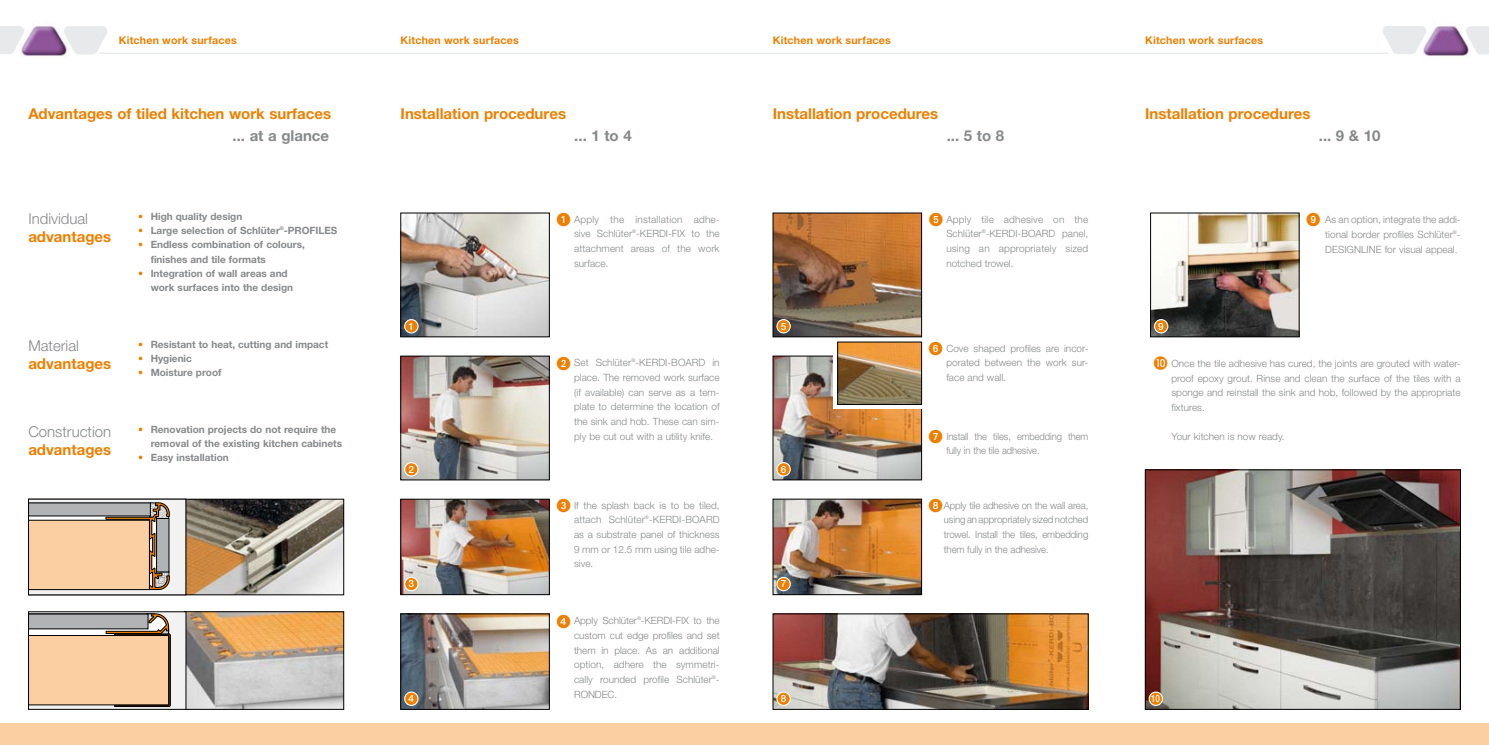
<style>
.page{position:relative;width:1489px;height:745px;background:#fff}
.page>*{position:absolute;margin:0;border:0;box-sizing:border-box;transform-origin:0 0}
.t1{font:700 15px "Helvetica Neue LT Pro";color:#ee7f00}
.t2{font:700 15px "Helvetica Neue LT Pro";color:#87888a}
.t3{font:300 15px "Helvetica Neue LT Pro";color:#87888a}
.t4{font:700 10.62px "Helvetica Neue LT Pro";letter-spacing:.02em;color:#ee7f00}
.t5{font:300 10px/14.6px "Helvetica Neue LT Pro";color:#87888a;text-align:justify}
.t6{font:700 10px/14.1px "Helvetica Neue LT Pro";color:#87888a}
.t7{font:300 10px/14.6px "Helvetica Neue LT Pro";color:#87888a;text-align:justify;scale:.96 1}
.t8{font:300 10px/14.6px "Helvetica Neue LT Pro";color:#87888a;scale:.94 1}
.t9{font:500 10px "Helvetica Neue LT Pro";color:#fff}
.t10{font:500 10px "Helvetica Neue LT Pro";color:#fff;scale:.8 1}
.s1{color:#ee7f00}
.s2{font-family:"European Pi One";font-weight:400;font-size:13.75px;color:#ee7f00}
</style>
<div class="page">
<img style="left:774px;top:357px;width:145px;height:121px">
<svg style="left:833px;top:342px;width:89px;height:66px"></svg>
<div style="left:0;top:723px;width:1488px;height:21px;background:#fbcfa1"></div>
<div style="left:928px;top:212px;width:15px;height:15px;border:1px solid #fff;border-radius:50%"></div>
<img style="left:186px;top:613px;width:156px;height:94px">
<div style="left:184px;top:611px;width:160px;height:98px;border:1px solid #000"></div>
<hr style="left:100px;top:53px;width:1288px;height:1px;background:#e8e9ea">
<img style="left:1424px;top:24px;width:43px;height:32px">
<svg style="left:1383px;top:26px;width:43px;height:28px"></svg>
<svg style="left:1465px;top:26px;width:23px;height:28px"></svg>
<img style="left:22px;top:24px;width:43px;height:32px">
<svg style="left:0;top:26px;width:24px;height:28px"></svg>
<svg style="left:63px;top:26px;width:44px;height:28px"></svg>
<img style="left:1146px;top:471px;width:312px;height:236px">
<div style="left:1144px;top:469px;width:316px;height:240px;border:1px solid #000"></div>
<div style="left:556px;top:212px;width:15px;height:15px;border:1px solid #fff;border-radius:50%"></div>
<div style="left:556px;top:356px;width:15px;height:14px;border:1px solid #fff;border-radius:50%"></div>
<div style="left:556px;top:498px;width:15px;height:14px;border:1px solid #fff;border-radius:50%"></div>
<div style="left:556px;top:613px;width:15px;height:15px;border:1px solid #fff;border-radius:50%"></div>
<svg style="left:30px;top:613px;width:154px;height:94px;background:#dec0a1"></svg>
<img style="left:402px;top:215px;width:145px;height:120px">
<div style="left:400px;top:213px;width:149px;height:124px;border:1px solid #000"></div>
<div style="left:404px;top:319px;width:14px;height:14px;background:#ee7f00;border-radius:50%"></div>
<div style="left:404px;top:319px;width:14px;height:14px;border:1px solid #fff;border-radius:50%"></div>
<img style="left:402px;top:358px;width:145px;height:120px">
<div style="left:400px;top:356px;width:149px;height:124px;border:1px solid #000"></div>
<div style="left:404px;top:462px;width:14px;height:13px;background:#ee7f00;border-radius:50%"></div>
<div style="left:404px;top:462px;width:14px;height:14px;border:1px solid #fff;border-radius:50%"></div>
<img style="left:402px;top:500px;width:145px;height:92px">
<div style="left:400px;top:498px;width:149px;height:96px;border:1px solid #000"></div>
<div style="left:404px;top:577px;width:14px;height:13px;background:#ee7f00;border-radius:50%"></div>
<div style="left:404px;top:576px;width:14px;height:15px;border:1px solid #fff;border-radius:50%"></div>
<img style="left:402px;top:615px;width:145px;height:92px">
<div style="left:400px;top:613px;width:149px;height:96px;border:1px solid #000"></div>
<div style="left:404px;top:691px;width:14px;height:14px;background:#ee7f00;border-radius:50%"></div>
<div style="left:404px;top:691px;width:14px;height:14px;border:1px solid #fff;border-radius:50%"></div>
<img style="left:774px;top:215px;width:145px;height:120px">
<div style="left:772px;top:213px;width:149px;height:124px;border:1px solid #000"></div>
<div style="left:777px;top:319px;width:13px;height:14px;background:#ee7f00;border-radius:50%"></div>
<div style="left:776px;top:319px;width:14px;height:14px;border:1px solid #fff;border-radius:50%"></div>
<img style="left:1152px;top:215px;width:145px;height:120px">
<div style="left:1150px;top:213px;width:149px;height:124px;border:1px solid #000"></div>
<svg style="left:1154px;top:319px;width:13px;height:14px"></svg>
<div style="left:1153px;top:319px;width:15px;height:14px;border:1px solid #fff;border-radius:50%"></div>
<img style="left:774px;top:500px;width:145px;height:92px">
<svg style="left:777px;top:577px;width:13px;height:13px"></svg>
<div style="left:776px;top:576px;width:14px;height:15px;border:1px solid #fff;border-radius:50%"></div>
<img style="left:774px;top:615px;width:312px;height:92px">
<div style="left:772px;top:613px;width:316px;height:96px;border:1px solid #000"></div>
<svg style="left:777px;top:691px;width:13px;height:14px"></svg>
<div style="left:776px;top:691px;width:14px;height:14px;border:1px solid #fff;border-radius:50%"></div>
<svg style="left:1149px;top:691px;width:13px;height:14px"></svg>
<div style="left:1148px;top:691px;width:14px;height:14px;border:1px solid #fff;border-radius:50%"></div>
<div style="left:777px;top:462px;width:13px;height:13px;background:#ee7f00;border-radius:50%"></div>
<div style="left:776px;top:462px;width:14px;height:14px;border:1px solid #fff;border-radius:50%"></div>
<img style="left:839px;top:343px;width:80px;height:59px">
<img style="left:186px;top:500px;width:156px;height:92px">
<div style="left:28px;top:498px;width:316px;height:96px;border:1px solid #000"></div>
<svg style="left:30px;top:500px;width:154px;height:92px;background:#dabfa3"></svg>
<p class="t4" style="left:119px;top:34px;width:120px">Kitchen work surfaces</p>
<p class="t4" style="left:400px;top:34px;width:120px">Kitchen work surfaces</p>
<p class="t4" style="left:772px;top:34px;width:120px">Kitchen work surfaces</p>
<p class="t4" style="left:1144px;top:34px;width:120px">Kitchen work surfaces</p>
<h1 class="t1" style="left:28px;top:104px;width:304px">Advantages of tiled kitchen work surfaces</h1>
<h1 class="t2" style="left:232px;top:127px;width:98px">... at a glance</h1>
<h1 class="t1" style="left:400px;top:104px;width:167px">Installation procedures</h1>
<h1 class="t2" style="left:574px;top:127px;width:59px">... 1 to 4</h1>
<h1 class="t1" style="left:772px;top:104px;width:167px">Installation procedures</h1>
<h1 class="t2" style="left:946px;top:127px;width:59px">... 5 to 8</h1>
<h1 class="t1" style="left:1144px;top:104px;width:167px">Installation procedures</h1>
<h1 class="t2" style="left:1318px;top:127px;width:63px">... 9 &amp; 10</h1>
<h1 class="t3" style="left:28px;top:209px;width:61px">Individual</h1>
<h1 class="t1" style="left:28px;top:227px;width:84px">advantages</h1>
<p class="t6" style="left:138px;top:209px;width:106px"><span class="s1">•</span> High quality design</p>
<p class="t6" style="left:138px;top:223px;width:201px"><span class="s1">•</span> Large selection of Schlüter<sup>®</sup>-PROFILES</p>
<p class="t6" style="left:151px;top:237px;width:156px;text-indent:-12px"><span class="s1">•</span> Endless combination of colours, finishes and tile formats</p>
<p class="t6" style="left:151px;top:266px;width:144px;text-indent:-12px"><span class="s1">•</span> Integration of wall areas and work surfaces into the design</p>
<p class="t5" style="left:574px;top:211px;width:147px;text-indent:-17px"><span class="s2">1</span> Apply the installation adhe&shy;sive Schlüter<sup>®</sup>-KERDI-FIX to the attachment areas of the work surface.</p>
<p class="t5" style="left:946px;top:211px;width:143px;text-indent:-17px"><span class="s2">5</span> Apply tile adhesive on the Schlüter<sup>®</sup>-KERDI-BOARD panel, using an appropriately sized notched trowel.</p>
<p class="t5" style="left:1325px;top:212px;width:137px;text-indent:-19px"><span class="s2">9</span> As an option, integrate the addi&shy;tional border profiles Schlüter<sup>®</sup>- DESIGNLINE for visual appeal.</p>
<p class="t9" style="left:408px;top:320px;width:7px">1</p>
<p class="t9" style="left:780px;top:320px;width:7px">5</p>
<p class="t9" style="left:1158px;top:320px;width:7px">9</p>
<h1 class="t3" style="left:28px;top:336px;width:52px">Material</h1>
<h1 class="t1" style="left:28px;top:354px;width:84px">advantages</h1>
<h1 class="t3" style="left:28px;top:422px;width:84px">Construction</h1>
<h1 class="t1" style="left:28px;top:439px;width:84px">advantages</h1>
<p class="t6" style="left:138px;top:336px;width:191px"><span class="s1">•</span> Resistant to heat, cutting and impact</p>
<p class="t6" style="left:138px;top:351px;width:55px"><span class="s1">•</span> Hygienic</p>
<p class="t6" style="left:138px;top:365px;width:85px"><span class="s1">•</span> Moisture proof</p>
<p class="t6" style="left:151px;top:421px;width:193px;text-indent:-12px"><span class="s1">•</span> Renovation projects do not require the removal of the existing kitchen cabinets</p>
<p class="t6" style="left:138px;top:450px;width:92px"><span class="s1">•</span> Easy installation</p>
<p class="t5" style="left:574px;top:355px;width:147px;text-indent:-17px"><span class="s2">2</span> Set Schlüter<sup>®</sup>-KERDI-BOARD in place. The removed work surface (if available) can serve as a tem&shy;plate to determine the location of the sink and hob. These can sim&shy;ply be cut out with a utility knife.</p>
<p class="t5" style="left:946px;top:340px;width:143px;text-indent:-18px"><span class="s2">6</span> Cove shaped profiles are incor&shy;porated between the work sur&shy;face and wall.</p>
<p class="t8" style="left:946px;top:428px;width:153px;text-indent:-18px"><span class="s2">7</span> Install the tiles, embedding them fully in the tile adhesive.</p>
<p class="t5" style="left:1171px;top:355px;width:291px;text-indent:-18px"><span class="s2">J</span> Once the tile adhesive has cured, the joints are grouted with water&shy;proof epoxy grout. Rinse and clean the surface of the tiles with a sponge and reinstall the sink and hob, followed by the appropriate fixtures.</p>
<p class="t5" style="left:1171px;top:429px;width:115px">Your kitchen is now ready.</p>
<p class="t9" style="left:408px;top:463px;width:7px">2</p>
<p class="t9" style="left:780px;top:462px;width:7px">6</p>
<p class="t5" style="left:574px;top:497px;width:147px;text-indent:-17px"><span class="s2">3</span> If the splash back is to be tiled, attach Schlüter<sup>®</sup>-KERDI-BOARD as a substrate panel of thickness 9 mm or 12.5 mm using tile adhe&shy;sive.</p>
<p class="t7" style="left:943px;top:497px;width:152px;text-indent:-15px"><span class="s2">8</span>Apply tile adhesive on the wall area, using an appropriately sized notched trowel. Install the tiles, embedding them fully in the adhesive.</p>
<p class="t9" style="left:408px;top:577px;width:7px">3</p>
<p class="t9" style="left:780px;top:577px;width:7px">7</p>
<p class="t9" style="left:408px;top:692px;width:7px">4</p>
<p class="t5" style="left:574px;top:612px;width:147px;text-indent:-17px"><span class="s2">4</span> Apply Schlüter<sup>®</sup>-KERDI-FIX to the custom cut edge profiles and set them in place. As an additional option, adhere the symmetri&shy;cally rounded profile Schlüter<sup>®</sup>- RONDEC.</p>
<p class="t9" style="left:780px;top:692px;width:7px">8</p>
<p class="t10" style="left:1150px;top:692px;width:13px">10</p>
</div>
